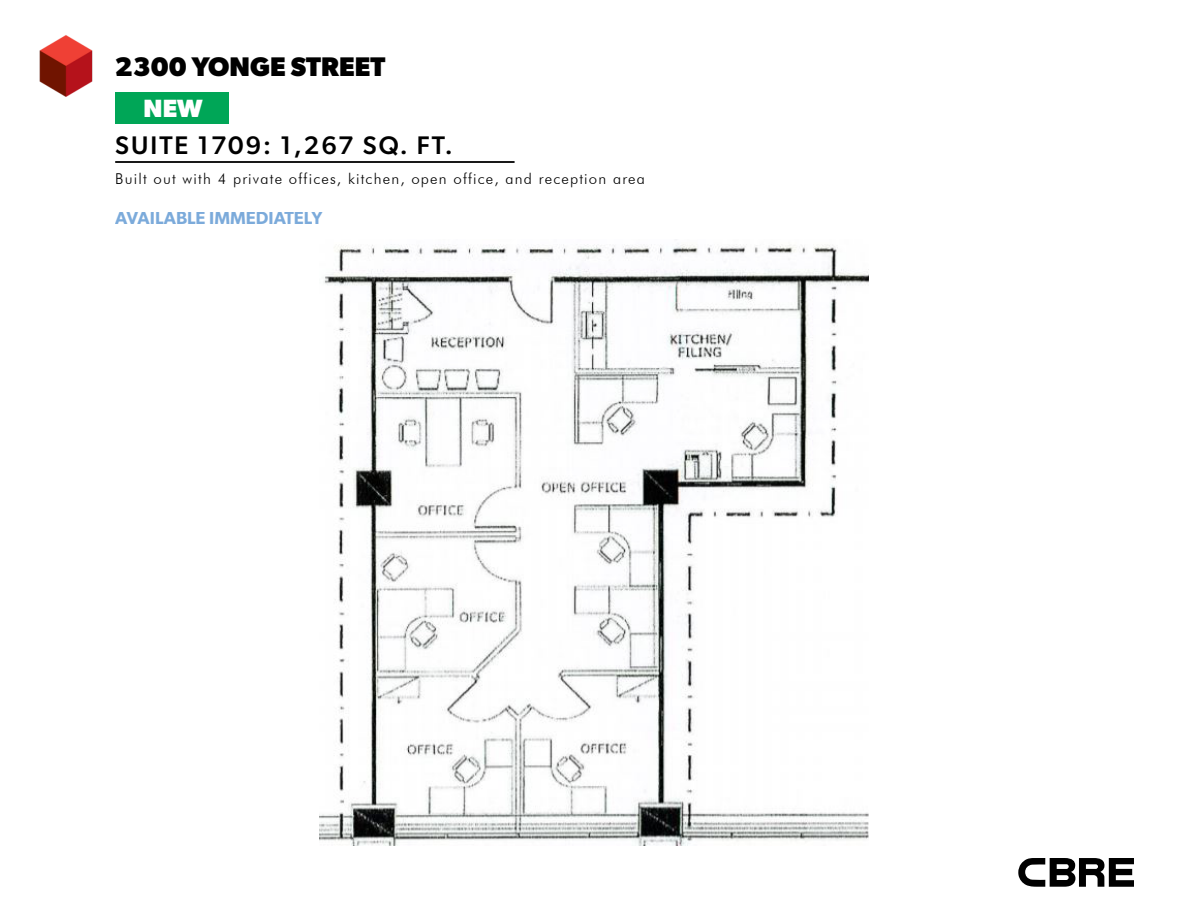
<style>
.page{position:relative;width:1188px;height:918px;background:#fff}
.page>*{position:absolute;margin:0;border:0;box-sizing:border-box;transform-origin:0 0}
.t1{font:700 27px "Gibson";color:#000}
.t2{font:500 25.5px "Gibson";letter-spacing:.08em;color:#000}
.t3{font:700 25.05px "Gibson";color:#fff}
.t4{font:600 18px "Gibson";color:#005cb9}
.t5{font:300 15px "Futura BT";letter-spacing:.08em;color:#000}
</style>
<div class="page">
<img style="left:39px;top:35px;width:54px;height:62px">
<svg style="left:1018px;top:858px;width:116px;height:29px"></svg>
<hr style="left:115px;top:161px;width:400px;height:2px;background:#000">
<img style="left:319px;top:244px;width:550px;height:602px">
<div style="left:115px;top:92px;width:114px;height:32px;background:#00a657"></div>
<h1 class="t1" style="left:115px;top:50px;width:272px">2300 YONGE STREET</h1>
<h3 class="t3" style="left:144px;top:94px;width:60px">NEW</h3>
<h2 class="t2" style="left:115px;top:130px;width:339px">SUITE 1709: 1,267 SQ. FT.</h2>
<p class="t5" style="left:115px;top:170px;width:531px">Built out with 4 private offices, kitchen, open office, and reception area</p>
<p class="t4" style="left:115px;top:208px;width:209px">AVAILABLE IMMEDIATELY</p>
</div>
